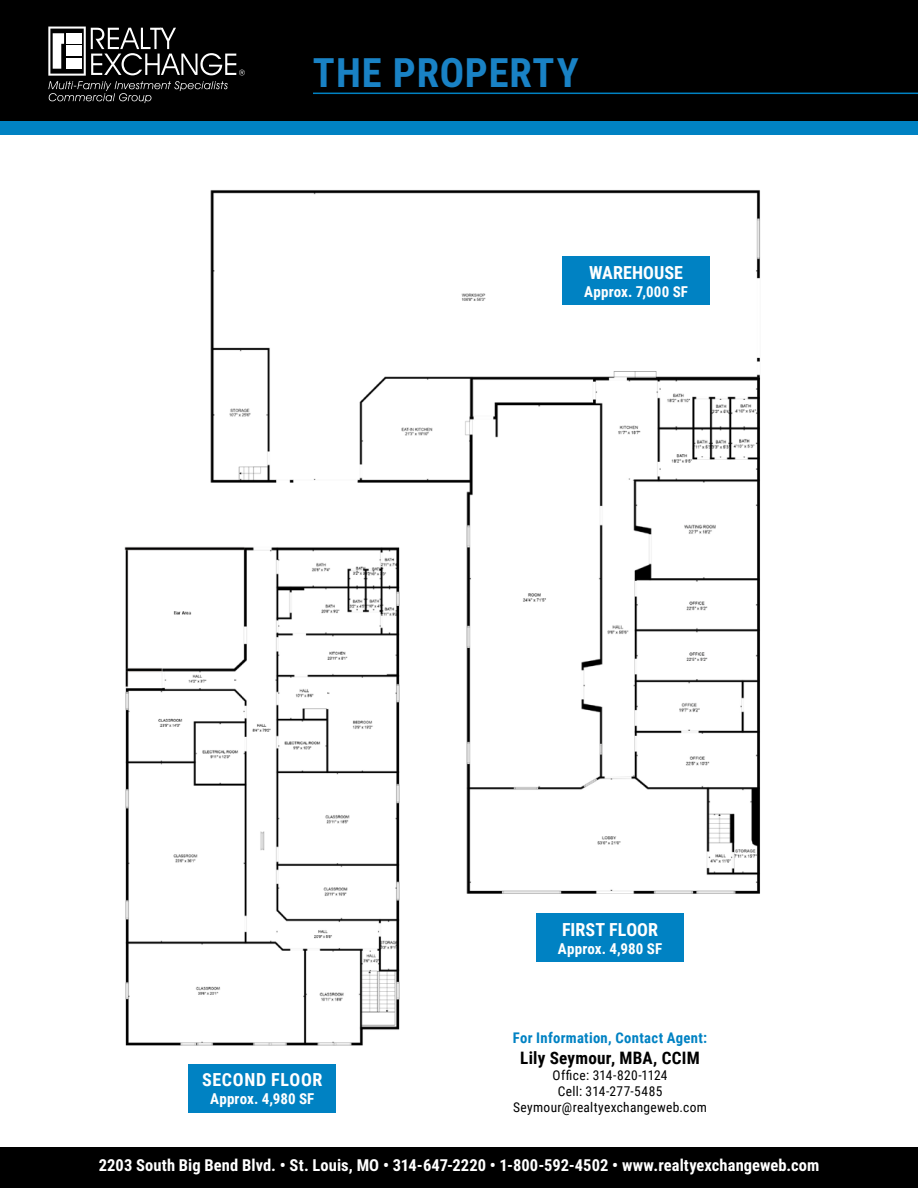
<style>
.page{position:relative;width:918px;height:1188px;background:#fff}
.page>*{position:absolute;margin:0;border:0;box-sizing:border-box;transform-origin:0 0}
.t1{font:700 40.5px "Roboto Condensed";letter-spacing:.02em;color:#1982c5}
.t2{font:700 18px "Roboto Condensed";letter-spacing:.005em;color:#fff}
.t3{font:700 18px "Roboto Condensed";letter-spacing:.04em;color:#fff}
.t4{font:700 17.1px "Roboto Condensed";letter-spacing:.015em;color:#000}
.t5{font:700 16.5px "Roboto Condensed";letter-spacing:.005em;color:#fff}
.t6{font:700 15px "Roboto Condensed";letter-spacing:.01em;color:#fff}
.t7{font:700 14.7px "Roboto Condensed";letter-spacing:.02em;color:#0082c3}
.t8{font:13.5px "Roboto Condensed";letter-spacing:.025em;color:#000}
</style>
<div class="page">
<img style="left:124px;top:546px;width:276px;height:500px">
<img style="left:210px;top:190px;width:550px;height:293px">
<img style="left:448px;top:369px;width:313px;height:525px">
<div style="left:537px;top:914px;width:147px;height:48px;background:#0082c3"></div>
<div style="left:563px;top:256px;width:147px;height:49px;background:#0082c3"></div>
<div style="left:189px;top:1064px;width:147px;height:48px;background:#0082c3"></div>
<div style="left:0;top:0;width:918px;height:122px;background:#000"></div>
<div style="left:0;top:1147px;width:918px;height:41px;background:#000"></div>
<hr style="left:313px;top:93px;width:605px;height:1px;background:#0082c3">
<div style="left:0;top:122px;width:918px;height:13px;background:#0082c3"></div>
<svg style="left:48px;top:27px;width:197px;height:76px"></svg>
<h1 class="t1" style="left:313px;top:45px;width:267px">THE PROPERTY</h1>
<p class="t2" style="left:589px;top:260px;width:95px">WAREHOUSE</p>
<p class="t6" style="left:584px;top:281px;width:105px">Approx. 7,000 SF</p>
<p class="t3" style="left:202px;top:1067px;width:122px">SECOND FLOOR</p>
<p class="t6" style="left:210px;top:1088px;width:106px">Approx. 4,980 SF</p>
<p class="t2" style="left:562px;top:917px;width:98px">FIRST FLOOR</p>
<p class="t6" style="left:558px;top:938px;width:106px">Approx. 4,980 SF</p>
<p class="t7" style="left:513px;top:1028px;width:196px">For Information, Contact Agent:</p>
<p class="t4" style="left:520px;top:1046px;width:181px">Lily Seymour, MBA, CCIM</p>
<p class="t8" style="left:553px;top:1066px;width:117px">Office: 314-820-1124</p>
<p class="t8" style="left:558px;top:1082px;width:106px">Cell: 314-277-5485</p>
<p class="t8" style="left:513px;top:1098px;width:195px">Seymour@realtyexchangeweb.com</p>
<p class="t5" style="left:99px;top:1154px;width:722px">2203 South Big Bend Blvd. • St. Louis, MO • 314-647-2220 • 1-800-592-4502 • www.realtyexchangeweb.com</p>
</div>
